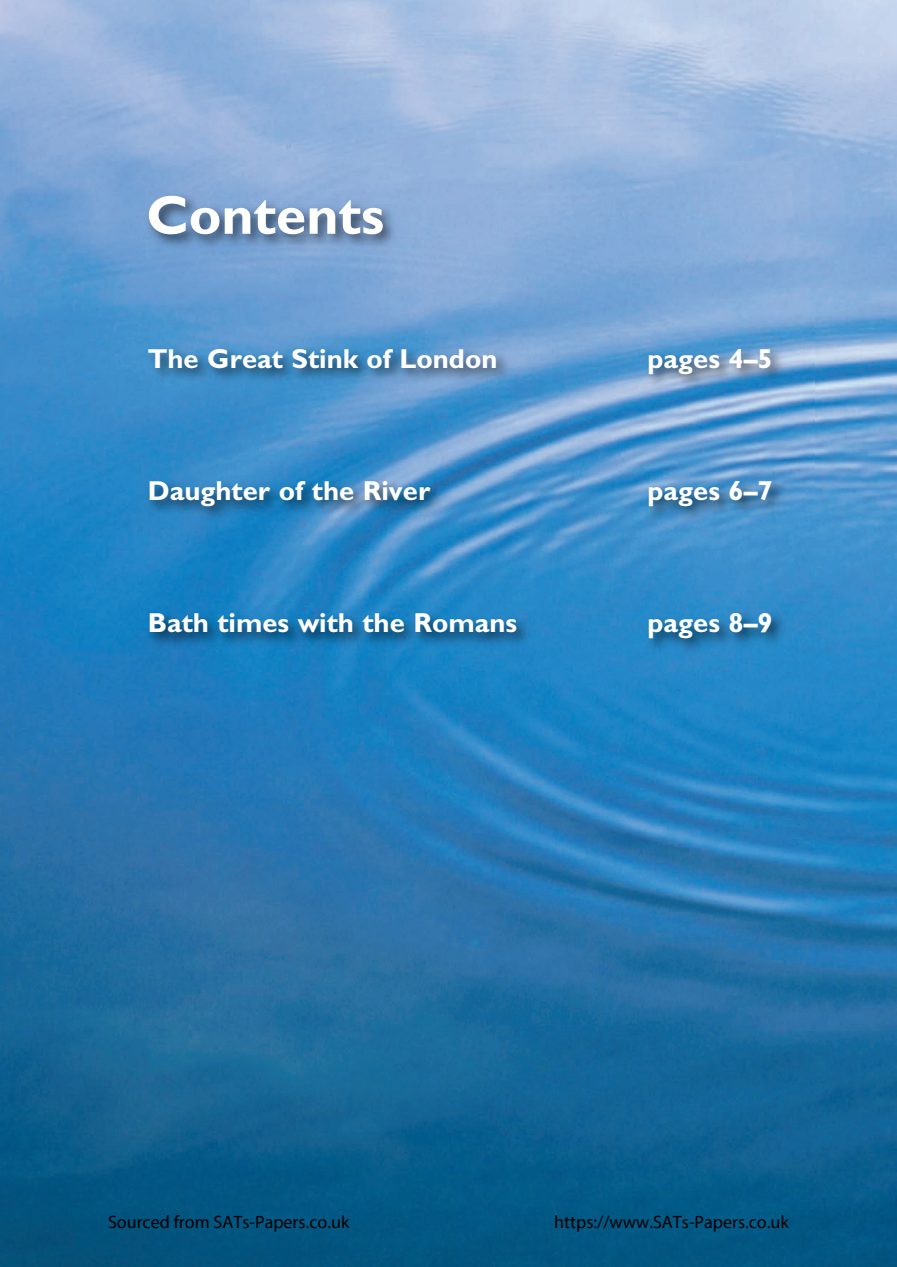
<style>
.page{position:relative;width:897px;height:1267px;background:#fff}
.page>*{position:absolute;margin:0;border:0;box-sizing:border-box;transform-origin:0 0}
.t1{font:700 55.05px "Gill Sans";color:#fff}
.t2{font:700 27.6px "Gill Sans";color:#fff}
.t3{font:18px "Myriad Pro";color:#000}
</style>
<div class="page">
<img style="left:0;top:0;width:896px;height:1266px">
<img style="left:133px;top:181px;width:643px;height:104px">
<img style="left:115px;top:327px;width:699px;height:687px">
<p class="t1" style="left:146px;top:183px;width:240px">Contents</p>
<p class="t2" style="left:148px;top:342px;width:351px">The Great Stink of London</p>
<p class="t2" style="left:647px;top:342px;width:127px">pages 4–5</p>
<p class="t2" style="left:148px;top:474px;width:284px">Daughter of the River</p>
<p class="t2" style="left:647px;top:474px;width:127px">pages 6–7</p>
<p class="t2" style="left:148px;top:606px;width:371px">Bath times with the Romans</p>
<p class="t2" style="left:647px;top:606px;width:127px">pages 8–9</p>
<p class="t3" style="left:108px;top:1210px;width:243px">Sourced from SATs-Papers.co.uk</p>
<p class="t3" style="left:554px;top:1210px;width:236px">https://www.SATs-Papers.co.uk</p>
</div>
